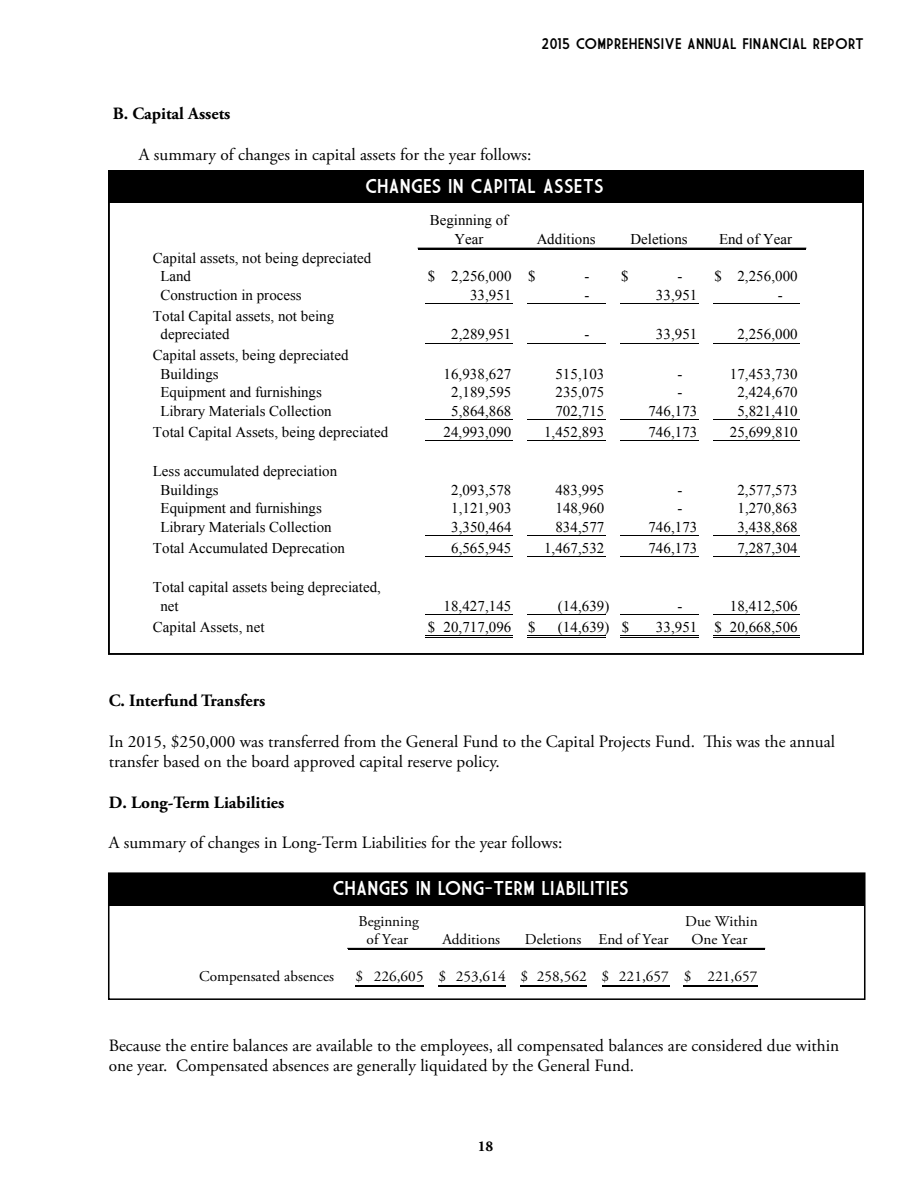
<style>
.page{position:relative;width:918px;height:1188px;background:#fff}
.page>*{position:absolute;margin:0;border:0;box-sizing:border-box;transform-origin:0 0}
.t1{font:19.5px "Market Deco";color:#fff}
.t2{font:17.25px/20.2px "Adobe Garamond Pro";color:#000}
.t3{font:700 17.25px "Adobe Garamond Pro";color:#000}
.t4{font:15px/18.9px "Adobe Garamond Pro";color:#000;text-align:center}
.t5{font:15px "Market Deco";letter-spacing:.01em;color:#000}
.t6{font:700 15px "Adobe Garamond Pro";color:#000}
.t7{font:14.85px/18.5px "Times New Roman";color:#000}
</style>
<div class="page">
<div style="left:108px;top:170px;width:756px;height:32px;background:#000"></div>
<svg style="left:108px;top:202px;width:756px;height:453px"></svg>
<hr style="left:355px;top:985px;width:69px;height:1px;background:#000">
<hr style="left:355px;top:986px;width:69px;height:1px;background:#000">
<hr style="left:438px;top:985px;width:68px;height:1px;background:#000">
<hr style="left:438px;top:986px;width:68px;height:1px;background:#000">
<hr style="left:520px;top:985px;width:67px;height:1px;background:#000">
<hr style="left:520px;top:986px;width:67px;height:1px;background:#000">
<hr style="left:602px;top:985px;width:67px;height:1px;background:#000">
<hr style="left:602px;top:986px;width:67px;height:1px;background:#000">
<hr style="left:684px;top:985px;width:74px;height:1px;background:#000">
<hr style="left:684px;top:986px;width:74px;height:1px;background:#000">
<hr style="left:348px;top:948px;width:417px;height:2px;background:#000">
<div style="left:109px;top:873px;width:756px;height:33px;background:#000"></div>
<div style="left:108px;top:872px;width:758px;height:128px;border:2px solid #000"></div>
<p class="t5" style="left:542px;top:36px;width:281px">2015 COMPREHENSIVE ANNUAL FINANCIAL REPOR</p>
<p class="t5" style="left:855px;top:36px;width:10px">T</p>
<p class="t3" style="left:113px;top:104px;width:119px">B. Capital Assets</p>
<p class="t2" style="left:139px;top:145px;width:394px">A summary of changes in capital assets for the year follows:</p>
<h1 class="t1" style="left:365px;top:175px;width:240px">CHANGES IN CAPITAL ASSETS</h1>
<p class="t7" style="left:160px;top:248px;width:212px;text-indent:-8px">Capital assets, not being depreciated<br>Land</p>
<p class="t7" style="left:430px;top:210px;width:80px;line-height:19px;text-align:center">Beginning of<br>Year</p>
<p class="t7" style="left:537px;top:230px;width:60px">Additions</p>
<p class="t7" style="left:630px;top:230px;width:59px">Deletions</p>
<p class="t7" style="left:719px;top:230px;width:75px">End of Year</p>
<p class="t7" style="left:428px;top:267px;width:109px">$ 2,256,000 $</p>
<p class="t7" style="left:585px;top:267px;width:46px">- $</p>
<p class="t7" style="left:678px;top:267px;width:122px">- $ 2,256,000</p>
<p class="t7" style="left:160px;top:285px;width:143px">Construction in process</p>
<p class="t7" style="left:470px;top:285px;width:43px">33,951</p>
<p class="t7" style="left:585px;top:285px;width:6px">-</p>
<p class="t7" style="left:656px;top:285px;width:43px">33,951</p>
<p class="t7" style="left:778px;top:285px;width:6px">-</p>
<p class="t7" style="left:160px;top:306px;width:175px;text-indent:-8px">Total Capital assets, not being depreciated</p>
<p class="t7" style="left:451px;top:325px;width:62px">2,289,951</p>
<p class="t7" style="left:585px;top:325px;width:6px">-</p>
<p class="t7" style="left:656px;top:325px;width:43px">33,951</p>
<p class="t7" style="left:737px;top:325px;width:62px">2,256,000</p>
<p class="t7" style="left:160px;top:346px;width:190px;text-indent:-8px">Capital assets, being depreciated<br>Buildings</p>
<p class="t7" style="left:444px;top:364px;width:69px">16,938,627</p>
<p class="t7" style="left:555px;top:364px;width:51px">515,103</p>
<p class="t7" style="left:678px;top:364px;width:6px">-</p>
<p class="t7" style="left:730px;top:364px;width:69px">17,453,730</p>
<p class="t7" style="left:160px;top:383px;width:163px">Equipment and furnishings</p>
<p class="t7" style="left:451px;top:383px;width:62px">2,189,595</p>
<p class="t7" style="left:555px;top:383px;width:51px">235,075</p>
<p class="t7" style="left:678px;top:383px;width:6px">-</p>
<p class="t7" style="left:737px;top:383px;width:62px">2,424,670</p>
<p class="t7" style="left:160px;top:401px;width:173px">Library Materials Collection</p>
<p class="t7" style="left:451px;top:401px;width:62px">5,864,868</p>
<p class="t7" style="left:555px;top:401px;width:51px">702,715</p>
<p class="t7" style="left:648px;top:401px;width:51px">746,173</p>
<p class="t7" style="left:737px;top:401px;width:62px">5,821,410</p>
<p class="t7" style="left:153px;top:422px;width:237px">Total Capital Assets, being depreciated</p>
<p class="t7" style="left:444px;top:422px;width:69px">24,993,090</p>
<p class="t7" style="left:544px;top:422px;width:62px">1,452,893</p>
<p class="t7" style="left:648px;top:422px;width:51px">746,173</p>
<p class="t7" style="left:730px;top:422px;width:69px">25,699,810</p>
<p class="t7" style="left:160px;top:462px;width:178px;text-indent:-8px">Less accumulated depreciation<br>Buildings</p>
<p class="t7" style="left:451px;top:480px;width:62px">2,093,578</p>
<p class="t7" style="left:555px;top:480px;width:51px">483,995</p>
<p class="t7" style="left:678px;top:480px;width:6px">-</p>
<p class="t7" style="left:737px;top:480px;width:62px">2,577,573</p>
<p class="t7" style="left:160px;top:499px;width:163px">Equipment and furnishings</p>
<p class="t7" style="left:451px;top:499px;width:62px">1,121,903</p>
<p class="t7" style="left:555px;top:499px;width:51px">148,960</p>
<p class="t7" style="left:678px;top:499px;width:6px">-</p>
<p class="t7" style="left:737px;top:499px;width:62px">1,270,863</p>
<p class="t7" style="left:160px;top:517px;width:173px">Library Materials Collection</p>
<p class="t7" style="left:451px;top:517px;width:62px">3,350,464</p>
<p class="t7" style="left:555px;top:517px;width:51px">834,577</p>
<p class="t7" style="left:648px;top:517px;width:51px">746,173</p>
<p class="t7" style="left:737px;top:517px;width:62px">3,438,868</p>
<p class="t7" style="left:153px;top:538px;width:194px">Total Accumulated Deprecation</p>
<p class="t7" style="left:451px;top:538px;width:62px">6,565,945</p>
<p class="t7" style="left:544px;top:538px;width:62px">1,467,532</p>
<p class="t7" style="left:648px;top:538px;width:51px">746,173</p>
<p class="t7" style="left:737px;top:538px;width:62px">7,287,304</p>
<p class="t7" style="left:160px;top:578px;width:222px;text-indent:-8px">Total capital assets being depreciated, net</p>
<p class="t7" style="left:444px;top:596px;width:69px">18,427,145</p>
<p class="t7" style="left:558px;top:596px;width:53px">(14,639)</p>
<p class="t7" style="left:678px;top:596px;width:6px">-</p>
<p class="t7" style="left:730px;top:596px;width:69px">18,412,506</p>
<p class="t7" style="left:153px;top:617px;width:113px">Capital Assets, net</p>
<p class="t7" style="left:428px;top:617px;width:109px">$ 20,717,096 $</p>
<p class="t7" style="left:558px;top:617px;width:73px">(14,639) $</p>
<p class="t7" style="left:656px;top:617px;width:143px">33,951 $ 20,668,506</p>
<p class="t3" style="left:109px;top:691px;width:158px">C. Interfund Transfers</p>
<p class="t2" style="left:109px;top:732px;width:728px">In 2015, $250,000 was transferred from the General Fund to the Capital Projects Fund. This was the annual transfer based on the board approved capital reserve policy.</p>
<p class="t3" style="left:109px;top:792px;width:177px">D. Long-Term Liabilities</p>
<p class="t2" style="left:109px;top:833px;width:455px">A summary of changes in Long-Term Liabilities for the year follows:</p>
<h1 class="t1" style="left:333px;top:877px;width:298px">CHANGES IN LONG-TERM LIABILITIES</h1>
<p class="t4" style="left:358px;top:912px;width:62px">Beginning of Year</p>
<p class="t4" style="left:442px;top:931px;width:59px">Additions</p>
<p class="t4" style="left:525px;top:931px;width:145px">Deletions End of Year</p>
<p class="t4" style="left:685px;top:912px;width:74px">Due Within<br>One Year</p>
<p class="t4" style="left:199px;top:967px;width:136px">Compensated absences</p>
<p class="t4" style="left:355px;top:967px;width:403px">$ 226,605 $ 253,614 $ 258,562 $ 221,657 $ 221,657</p>
<p class="t2" style="left:109px;top:1036px;width:732px">Because the entire balances are available to the employees, all compensated balances are considered due within one year. Compensated absences are generally liquidated by the General Fund.</p>
<p class="t6" style="left:478px;top:1137px;width:17px">18</p>
</div>
